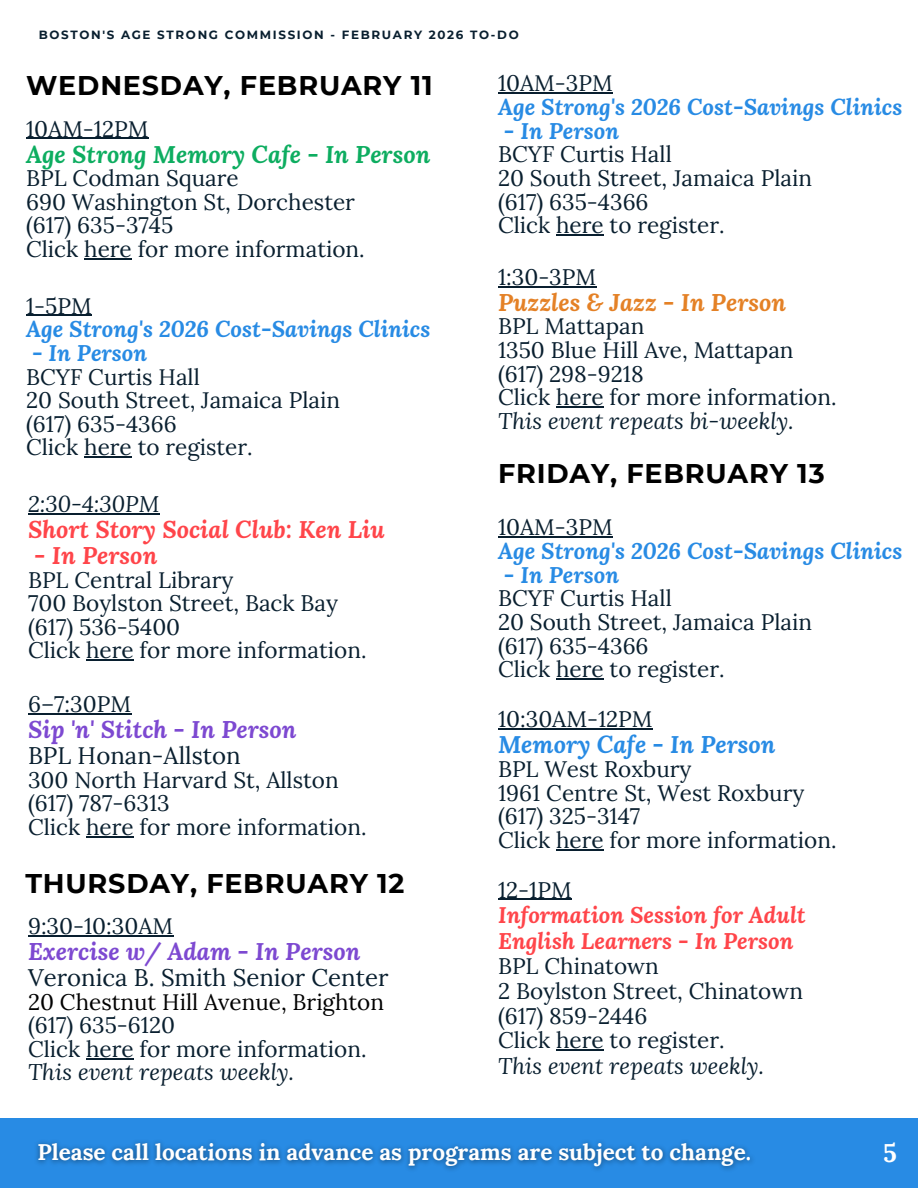
<style>
.page{position:relative;width:918px;height:1188px;background:#fff}
.page>*{position:absolute;margin:0;border:0;box-sizing:border-box;transform-origin:0 0}
.t1{font:700 27px "Montserrat";letter-spacing:.03em;color:#000}
.t2{font:700 25.5px "Lora";color:#fff}
.t3{font:italic 700 24px "Lora";color:#7d49d1}
.t4{font:24px "Lora";color:#091f2f}
.t5{font:italic 700 24px "Lora";color:#ff454a}
.t6{font:italic 700 24px "Lora";color:#0dad60}
.t7{font:italic 700 24px "Lora";color:#e48126}
.t8{font:italic 700 24px "Lora";color:#288be4}
.t9{font:22.5px "Lora";color:#091f2f}
.t10{font:italic 700 22.5px "Lora";color:#288be4}
.t11{font:italic 22.5px "Lora";color:#091f2f}
.t12{font:700 22.5px "Lora";color:#fff}
.t13{font:italic 700 22.5px/25.8px "Lora";color:#ff454a}
.t14{font:22.5px "Lora";color:#000}
.t15{font:700 11.85px "Montserrat";letter-spacing:.14em;color:#091f2f}
</style>
<div class="page">
<div style="left:0;top:1118px;width:918px;height:70px;background:#288be4"></div>
<img style="left:36px;top:1141px;width:717px;height:29px">
<hr style="left:26px;top:315px;width:66px;height:1px;background:#091f2f">
<hr style="left:84px;top:457px;width:48px;height:1px;background:#091f2f">
<hr style="left:26px;top:138px;width:122px;height:1px;background:#091f2f">
<hr style="left:84px;top:258px;width:48px;height:1px;background:#091f2f">
<hr style="left:28px;top:714px;width:103px;height:1px;background:#091f2f">
<hr style="left:86px;top:836px;width:48px;height:1px;background:#091f2f">
<hr style="left:28px;top:513px;width:131px;height:1px;background:#091f2f">
<hr style="left:86px;top:660px;width:48px;height:1px;background:#091f2f">
<hr style="left:498px;top:93px;width:115px;height:1px;background:#091f2f">
<hr style="left:556px;top:234px;width:48px;height:1px;background:#091f2f">
<hr style="left:28px;top:935px;width:145px;height:1px;background:#091f2f">
<hr style="left:86px;top:1058px;width:48px;height:1px;background:#091f2f">
<hr style="left:498px;top:286px;width:98px;height:1px;background:#091f2f">
<hr style="left:556px;top:406px;width:48px;height:2px;background:#091f2f">
<hr style="left:498px;top:537px;width:115px;height:1px;background:#091f2f">
<hr style="left:556px;top:678px;width:48px;height:1px;background:#091f2f">
<hr style="left:498px;top:729px;width:155px;height:1px;background:#091f2f">
<hr style="left:556px;top:849px;width:48px;height:1px;background:#091f2f">
<hr style="left:498px;top:899px;width:74px;height:1px;background:#091f2f">
<hr style="left:556px;top:1049px;width:48px;height:2px;background:#091f2f">
<p class="t15" style="left:39px;top:28px;width:482px">BOSTON'S AGE STRONG COMMISSION - FEBRUARY 2026 TO-DO</p>
<p class="t1" style="left:26px;top:69px;width:408px">WEDNESDAY, FEBRUARY 11</p>
<p class="t9" style="left:26px;top:114px;width:124px">10AM-12PM</p>
<p class="t6" style="left:26px;top:138px;width:406px">Age Strong Memory Cafe - In Person</p>
<p class="t9" style="left:26px;top:164px;width:214px">BPL Codman Square</p>
<p class="t9" style="left:26px;top:187px;width:330px">690 Washington St, Dorchester</p>
<p class="t9" style="left:26px;top:211px;width:149px">(617) 635-3745</p>
<p class="t9" style="left:26px;top:234px;width:340px">Click here for more information.</p>
<p class="t9" style="left:26px;top:291px;width:67px">1-5PM</p>
<p class="t10" style="left:26px;top:314px;width:406px">Age Strong's 2026 Cost-Savings Clinics</p>
<p class="t10" style="left:32px;top:338px;width:117px">- In Person</p>
<p class="t9" style="left:26px;top:362px;width:175px">BCYF Curtis Hall</p>
<p class="t9" style="left:26px;top:386px;width:315px">20 South Street, Jamaica Plain</p>
<p class="t9" style="left:26px;top:409px;width:152px">(617) 635-4366</p>
<p class="t9" style="left:26px;top:433px;width:228px">Click here to register.</p>
<p class="t11" style="left:28px;top:489px;width:133px">2:30-4:30PM</p>
<h1 class="t5" style="left:28px;top:513px;width:358px">Short Story Social Club: Ken Liu</h1>
<p class="t5" style="left:34px;top:539px;width:124px">- In Person</p>
<p class="t9" style="left:28px;top:565px;width:207px">BPL Central Library</p>
<p class="t9" style="left:28px;top:588px;width:311px">700 Boylston Street, Back Bay</p>
<p class="t9" style="left:28px;top:612px;width:154px">(617) 536-5400</p>
<p class="t9" style="left:28px;top:636px;width:340px">Click here for more information.</p>
<p class="t9" style="left:28px;top:690px;width:104px">6–7:30PM</p>
<p class="t3" style="left:28px;top:713px;width:270px">Sip 'n' Stitch - In Person</p>
<p class="t4" style="left:28px;top:740px;width:214px">BPL Honan-Allston</p>
<p class="t9" style="left:28px;top:765px;width:312px">300 North Harvard St, Allston</p>
<p class="t9" style="left:28px;top:789px;width:143px">(617) 787-6313</p>
<p class="t9" style="left:28px;top:812px;width:340px">Click here for more information.</p>
<p class="t1" style="left:25px;top:867px;width:381px">THURSDAY, FEBRUARY 12</p>
<p class="t9" style="left:28px;top:912px;width:147px">9:30-10:30AM</p>
<p class="t3" style="left:28px;top:935px;width:334px">Exercise w/ Adam - In Person</p>
<p class="t4" style="left:28px;top:962px;width:362px">Veronica B. Smith Senior Center</p>
<p class="t14" style="left:28px;top:987px;width:358px">20 Chestnut Hill Avenue, Brighton</p>
<p class="t9" style="left:28px;top:1011px;width:149px">(617) 635-6120</p>
<p class="t9" style="left:28px;top:1034px;width:340px">Click here for more information.</p>
<p class="t11" style="left:28px;top:1057px;width:268px">This event repeats weekly.</p>
<p class="t9" style="left:498px;top:69px;width:116px">10AM-3PM</p>
<p class="t10" style="left:498px;top:92px;width:406px">Age Strong's 2026 Cost-Savings Clinics</p>
<p class="t10" style="left:504px;top:115px;width:117px">- In Person</p>
<p class="t9" style="left:498px;top:140px;width:175px">BCYF Curtis Hall</p>
<p class="t9" style="left:498px;top:163px;width:315px">20 South Street, Jamaica Plain</p>
<p class="t9" style="left:498px;top:187px;width:152px">(617) 635-4366</p>
<p class="t9" style="left:498px;top:211px;width:228px">Click here to register.</p>
<p class="t9" style="left:498px;top:262px;width:100px">1:30-3PM</p>
<p class="t7" style="left:498px;top:286px;width:290px">Puzzles &amp; Jazz - In Person</p>
<p class="t9" style="left:498px;top:312px;width:148px">BPL Mattapan</p>
<p class="t9" style="left:498px;top:335px;width:297px">1350 Blue Hill Ave, Mattapan</p>
<p class="t9" style="left:498px;top:359px;width:147px">(617) 298-9218</p>
<p class="t9" style="left:498px;top:383px;width:340px">Click here for more information.</p>
<p class="t11" style="left:498px;top:406px;width:297px">This event repeats bi-weekly.</p>
<p class="t1" style="left:498px;top:457px;width:328px">FRIDAY, FEBRUARY 13</p>
<p class="t9" style="left:498px;top:513px;width:116px">10AM-3PM</p>
<p class="t10" style="left:498px;top:536px;width:406px">Age Strong's 2026 Cost-Savings Clinics</p>
<p class="t10" style="left:504px;top:559px;width:117px">- In Person</p>
<p class="t9" style="left:498px;top:584px;width:175px">BCYF Curtis Hall</p>
<p class="t9" style="left:498px;top:607px;width:315px">20 South Street, Jamaica Plain</p>
<p class="t9" style="left:498px;top:631px;width:152px">(617) 635-4366</p>
<p class="t9" style="left:498px;top:655px;width:228px">Click here to register.</p>
<p class="t9" style="left:498px;top:705px;width:156px">10:30AM-12PM</p>
<h1 class="t8" style="left:498px;top:729px;width:279px">Memory Cafe - In Person</h1>
<p class="t9" style="left:498px;top:754px;width:195px">BPL West Roxbury</p>
<p class="t9" style="left:498px;top:778px;width:308px">1961 Centre St, West Roxbury</p>
<p class="t9" style="left:498px;top:802px;width:144px">(617) 325-3147</p>
<p class="t9" style="left:498px;top:825px;width:340px">Click here for more information.</p>
<p class="t9" style="left:498px;top:875px;width:75px">12-1PM</p>
<p class="t13" style="left:498px;top:902px;width:309px">Information Session for Adult<br>English Learners - In Person</p>
<p class="t9" style="left:498px;top:951px;width:162px">BPL Chinatown</p>
<p class="t9" style="left:498px;top:976px;width:307px">2 Boylston Street, Chinatown</p>
<p class="t9" style="left:498px;top:1001px;width:151px">(617) 859-2446</p>
<p class="t9" style="left:498px;top:1026px;width:228px">Click here to register.</p>
<p class="t11" style="left:498px;top:1051px;width:268px">This event repeats weekly.</p>
<p class="t12" style="left:37px;top:1137px;width:715px">Please call locations in advance as programs are subject to change.</p>
<p class="t2" style="left:883px;top:1136px;width:15px">5</p>
</div>
